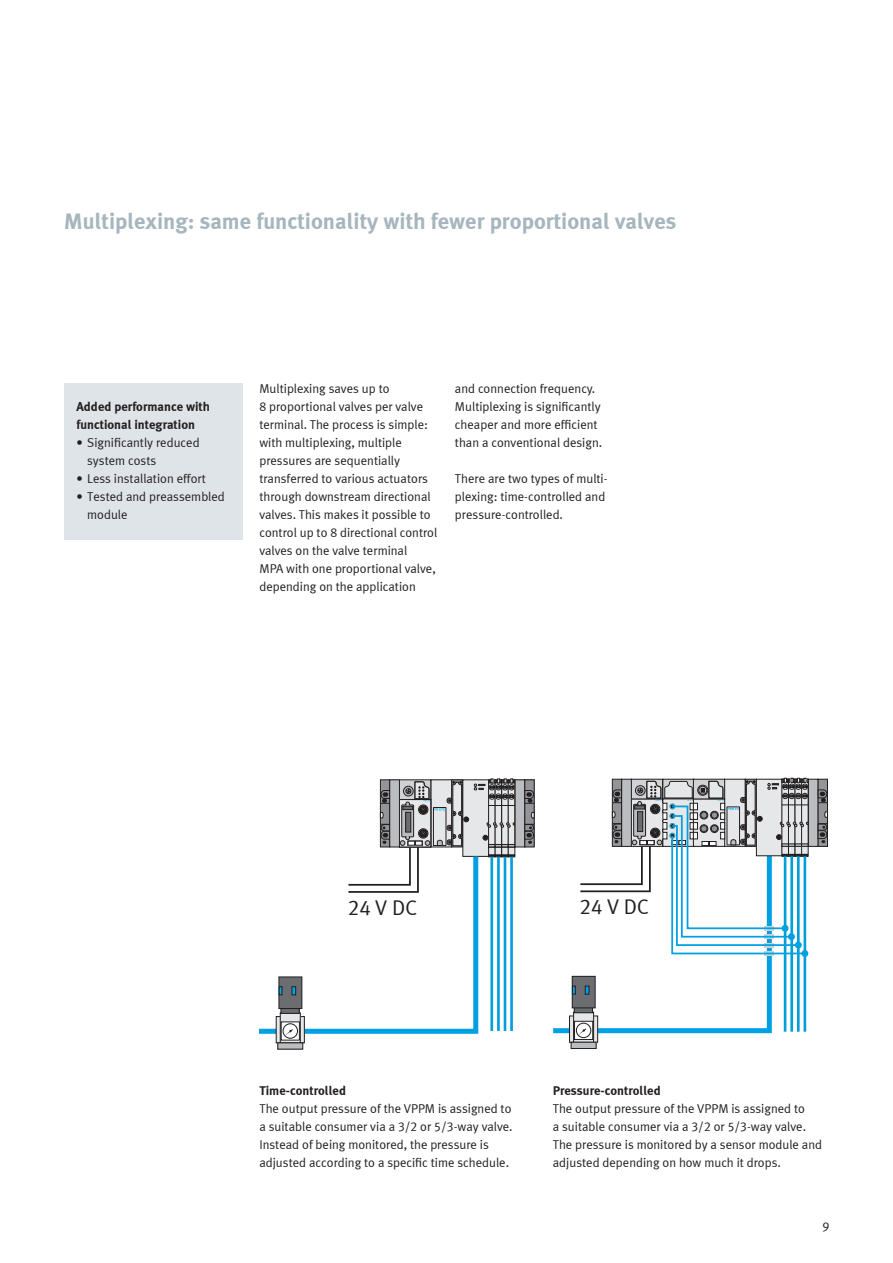
<style>
.page{position:relative;width:893px;height:1263px;background:#fff}
.page>*{position:absolute;margin:0;border:0;box-sizing:border-box;transform-origin:0 0}
.t1{font:700 22.5px "Meta Plus LF";color:#a7b6be}
.t2{font:21.15px "Meta Plus LF";color:#231f20}
.t3{font:12.75px/18px "Meta Plus LF";color:#231f20}
.t4{font:700 12.75px/18px "Meta Plus LF";color:#231f20}
</style>
<div class="page">
<div style="left:64px;top:384px;width:178px;height:156px;background:#dfe4e8"></div>
<div style="left:515px;top:780px;width:10px;height:67px;background:#bcbdc0"></div>
<div style="left:515px;top:779px;width:10px;height:68px;border:1px solid #231f20"></div>
<div style="left:525px;top:780px;width:9px;height:67px;background:#939598"></div>
<div style="left:525px;top:779px;width:9px;height:68px;border:1px solid #231f20"></div>
<svg style="left:531px;top:812px;width:4px;height:6px"></svg>
<svg style="left:524px;top:790px;width:11px;height:14px"></svg>
<svg style="left:524px;top:824px;width:11px;height:20px"></svg>
<svg style="left:278px;top:1036px;width:25px;height:5px"></svg>
<div style="left:276px;top:1016px;width:29px;height:27px;border:1px solid #231f20"></div>
<svg style="left:280px;top:1013px;width:20px;height:30px"></svg>
<div style="left:280px;top:1012px;width:20px;height:31px;border:1px solid #231f20"></div>
<div style="left:278px;top:1043px;width:25px;height:6px;background:#bcbdc0"></div>
<svg style="left:283px;top:1036px;width:15px;height:2px"></svg>
<svg style="left:259px;top:779px;width:256px;height:257px"></svg>
<div style="left:283px;top:1023px;width:15px;height:15px;border:1px solid #231f20;border-radius:50%"></div>
<hr style="left:490px;top:857px;width:3px;height:174px;background:#009fda">
<hr style="left:497px;top:857px;width:3px;height:174px;background:#009fda">
<hr style="left:504px;top:857px;width:2px;height:174px;background:#009fda">
<hr style="left:510px;top:857px;width:3px;height:174px;background:#009fda">
<div style="left:808px;top:779px;width:10px;height:67px;background:#bcbdc0"></div>
<div style="left:808px;top:779px;width:10px;height:68px;border:1px solid #231f20"></div>
<div style="left:818px;top:779px;width:9px;height:67px;background:#939598"></div>
<div style="left:818px;top:779px;width:10px;height:68px;border:1px solid #231f20"></div>
<svg style="left:818px;top:789px;width:10px;height:14px"></svg>
<svg style="left:818px;top:811px;width:10px;height:32px"></svg>
<svg style="left:571px;top:1036px;width:25px;height:4px"></svg>
<div style="left:569px;top:1016px;width:29px;height:26px;border:1px solid #231f20"></div>
<div style="left:573px;top:1012px;width:21px;height:30px;border:1px solid #231f20"></div>
<div style="left:571px;top:1042px;width:25px;height:6px;background:#bcbdc0"></div>
<div style="left:571px;top:1042px;width:25px;height:7px;border:1px solid #231f20"></div>
<svg style="left:576px;top:1036px;width:15px;height:2px"></svg>
<div style="left:574px;top:1021px;width:19px;height:19px;border:1px solid #231f20"></div>
<div style="left:576px;top:1023px;width:15px;height:15px;border:1px solid #231f20;border-radius:50%"></div>
<svg style="left:553px;top:778px;width:255px;height:258px"></svg>
<div style="left:782px;top:925px;width:6px;height:7px;background:#00a1e3;border-radius:50%"></div>
<div style="left:788px;top:933px;width:7px;height:7px;background:#00a1e3;border-radius:50%"></div>
<div style="left:795px;top:942px;width:7px;height:6px;background:#00a1e3;border-radius:50%"></div>
<div style="left:801px;top:950px;width:7px;height:7px;background:#00a1e3;border-radius:50%"></div>
<h1 class="t1" style="left:64px;top:207px;width:614px">Multiplexing: same functionality with fewer proportional valves</h1>
<p class="t4" style="left:77px;top:397px;width:135px">Added performance with functional integration</p>
<p class="t3" style="left:87px;top:433px;width:114px;text-indent:-11px">• Significantly reduced system costs</p>
<p class="t3" style="left:77px;top:469px;width:131px">• Less installation effort</p>
<p class="t3" style="left:87px;top:487px;width:139px;text-indent:-11px">• Tested and preassembled module</p>
<p class="t3" style="left:259px;top:379px;width:179px">Multiplexing saves up to<br>8 proportional valves per valve terminal. The process is simple: with multiplexing, multiple pressures are sequentially transferred to various actuators through downstream directional valves. This makes it possible to control up to 8 directional control valves on the valve terminal<br>MPA with one proportional valve, depending on the application</p>
<p class="t3" style="left:455px;top:379px;width:149px">and connection frequency.<br>Multiplexing is significantly cheaper and more efficient than a conventional design.</p>
<p class="t3" style="left:455px;top:469px;width:154px">There are two types of multi&shy;plexing: time-controlled and pressure-controlled.</p>
<h2 class="t2" style="left:274px;top:895px;width:145px">24 V DC 24 V DC</h2>
<h2 class="t2" style="left:580px;top:894px;width:145px">24 V DC 24 V DC</h2>
<p class="t4" style="left:259px;top:1081px;width:88px">Time-controlled</p>
<p class="t3" style="left:259px;top:1099px;width:255px">The output pressure of the VPPM is assigned to a suitable consumer via a 3/2 or 5/3-way valve.<br>Instead of being monitored, the pressure is adjusted according to a specific time schedule.</p>
<p class="t4" style="left:553px;top:1081px;width:109px">Pressure-controlled</p>
<p class="t3" style="left:553px;top:1099px;width:271px">The output pressure of the VPPM is assigned to<br>a suitable consumer via a 3/2 or 5/3-way valve.<br>The pressure is monitored by a sensor module and adjusted depending on how much it drops.</p>
<p class="t3" style="left:822px;top:1217px;width:8px">9</p>
</div>
